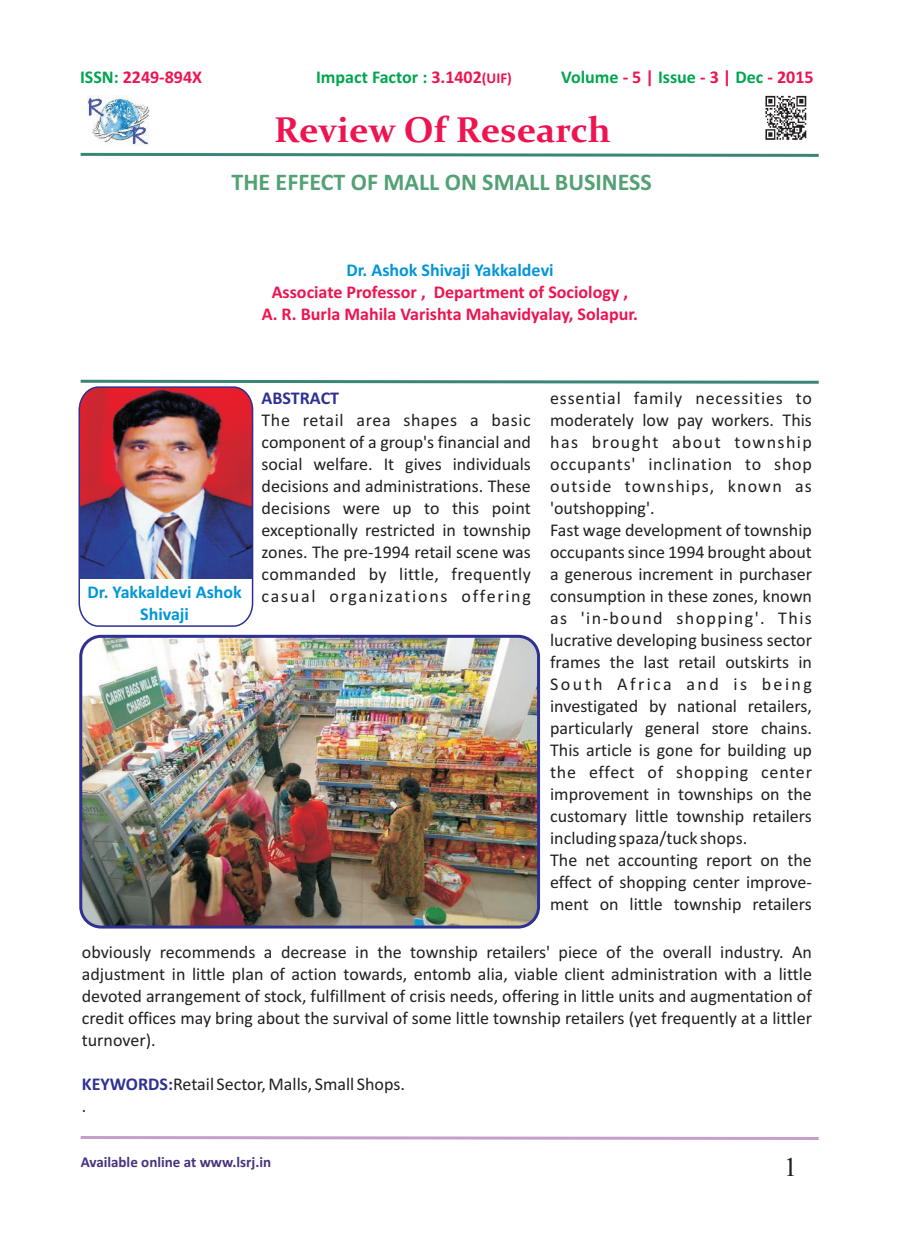
<style>
.page{position:relative;width:898px;height:1242px;background:#fff}
.page>*{position:absolute;margin:0;border:0;box-sizing:border-box;transform-origin:0 0}
.t1{font:700 36px "Constantia";color:#ed1450}
.t2{font:27px "Times New Roman";color:#231f20}
.t3{font:700 24px "Calibri";color:#53a174}
.t4{font:18px/21.9px "Calibri";color:#231f20;text-align:justify}
.t5{font:700 18px/21.9px "Calibri";color:#ed1450;text-align:center}
.t6{font:700 18px/21.9px "Calibri";color:#0095d9;text-align:center}
.t7{font:700 18px "Calibri";color:#00a54f}
.t8{font:700 18px "Calibri";color:#2e3092}
.t9{font:700 15px "Calibri";color:#49317d}
.s1{color:#00a54f}
.s2{color:#ed1450}
.s3{font-size:15px;color:#ed1450}
.s4{font-weight:700;color:#2e3092}
</style>
<div class="page">
<img style="left:765px;top:95px;width:42px;height:45px">
<svg style="left:80px;top:1136px;width:739px;height:4px"></svg>
<svg style="left:80px;top:152px;width:739px;height:5px"></svg>
<img style="left:81px;top:636px;width:457px;height:291px;border-radius:20px">
<div style="left:79px;top:635px;width:461px;height:293px;border:3px solid #2e3092;border-radius:20px"></div>
<img style="left:87px;top:95px;width:63px;height:50px">
<svg style="left:78px;top:379px;width:741px;height:248px"></svg>
<p class="t5" style="left:80px;top:67px;width:124px"><span class="s1">ISSN:</span> 2249-894X</p>
<p class="t7" style="left:316px;top:69px;width:197px">Impact Factor : <span class="s2">3.1402</span><span class="s3">(UIF)</span></p>
<p class="t7" style="left:561px;top:69px;width:254px">Volume <span class="s2">- 5 |</span> Issue <span class="s2">- 3 |</span> Dec <span class="s2">- 2015</span></p>
<h1 class="t1" style="left:274px;top:115px;width:338px">Review Of Research</h1>
<h3 class="t3" style="left:231px;top:172px;width:422px">THE EFFECT OF MALL ON SMALL BUSINESS</h3>
<p class="t6" style="left:346px;top:261px;width:209px">Dr. Ashok Shivaji Yakkaldevi</p>
<p class="t5" style="left:262px;top:283px;width:377px">Associate Professor , Department of Sociology ,<br>A. R. Burla Mahila Varishta Mahavidyalay, Solapur.</p>
<p class="t4" style="left:550px;top:389px;width:263px;text-align:left">essential family necessities to moderately low pay workers. This has brought about township occupants' inclination to shop outside townships, known as 'outshopping'.<br>Fast wage development of township occupants since 1994 brought about a generous increment in purchaser consumption in these zones, known as 'in-bound shopping'. This lucrative developing business sector frames the last retail outskirts in<br>South Africa and is being investigated by national retailers, particularly general store chains.<br>This article is gone for building up the effect of shopping center improvement in townships on the customary little township retailers including spaza/tuck shops.<br>The net accounting report on the effect of shopping center improve&shy;ment on little township retailers</p>
<p class="t4" style="left:82px;top:942px;width:731px">obviously recommends a decrease in the township retailers' piece of the overall industry. An adjustment in little plan of action towards, entomb alia, viable client administration with a little devoted arrangement of stock, fulfillment of crisis needs, offering in little units and augmentation of credit offices may bring about the survival of some little township retailers (yet frequently at a littler turnover).</p>
<p class="t4" style="left:82px;top:1074px;width:324px"><span class="s4">KEYWORDS:</span>Retail Sector, Malls, Small Shops. .</p>
<p class="t8" style="left:261px;top:391px;width:79px">ABSTRACT</p>
<p class="t4" style="left:261px;top:411px;width:271px">The retail area shapes a basic component of a group's financial and social welfare. It gives individuals decisions and administrations. These decisions were up to this point exceptionally restricted in township zones. The pre-1994 retail scene was commanded by little, frequently casual organizations offering</p>
<p class="t6" style="left:87px;top:582px;width:156px">Dr. Yakkaldevi Ashok<br>Shivaji</p>
<p class="t9" style="left:81px;top:1155px;width:192px">Available online at www.lsrj.in</p>
<h2 class="t2" style="left:783px;top:1157px;width:15px">1</h2>
</div>
